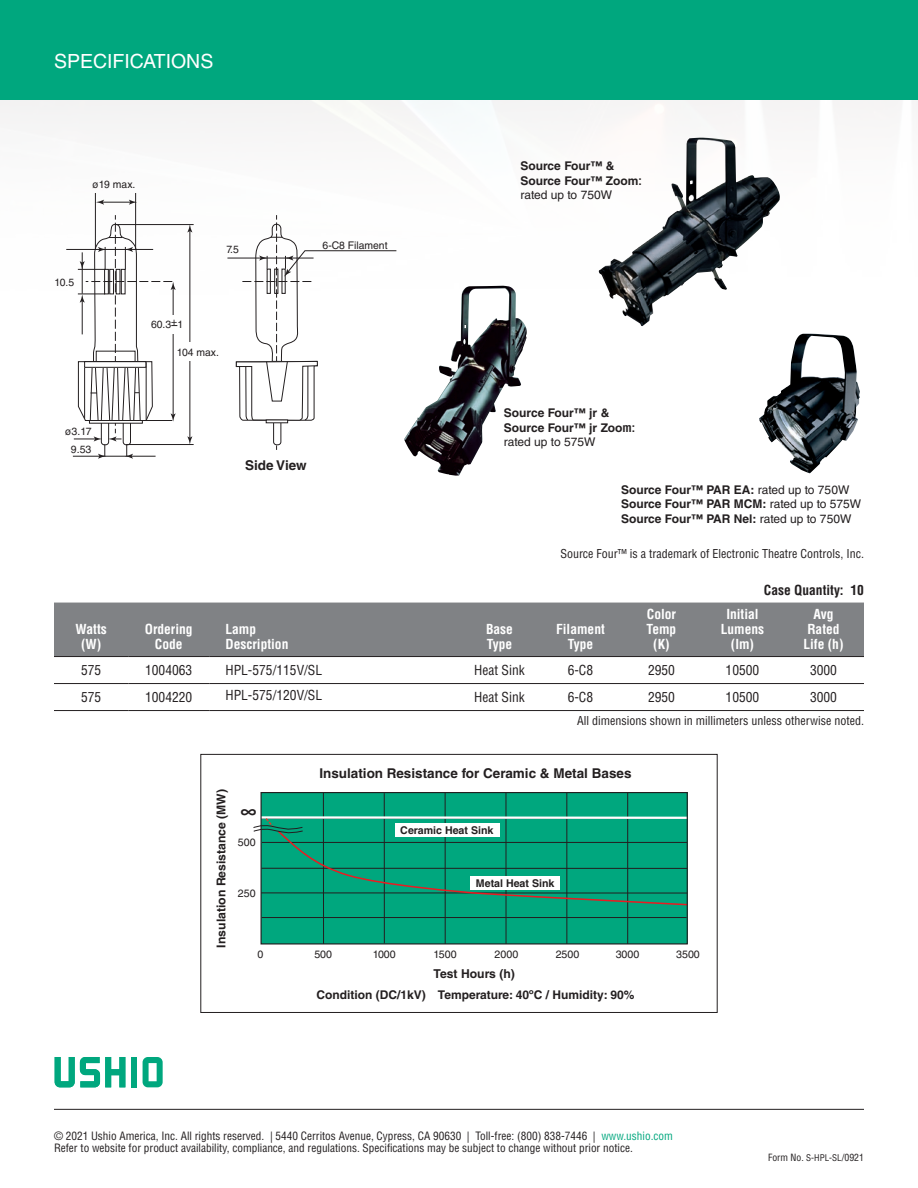
<style>
.page{position:relative;width:918px;height:1188px;background:#fff}
.page>*{position:absolute;margin:0;border:0;box-sizing:border-box;transform-origin:0 0}
.t1{font:19.5px "Helvetica LT Std";color:#fff}
.t2{font:18.3px "Helvetica LT Std";color:#231f20;scale:1.17 1}
.t3{font:condensed 13.5px "Helvetica LT Std";color:#231f20}
.t4{font:700 condensed 13.5px "Helvetica LT Std";color:#fff}
.t5{font:700 13.5px "Helvetica LT Std";color:#231f20}
.t6{font:700 condensed 13.5px "Helvetica LT Std";color:#231f20}
.t7{font:700 12.3px "Helvetica LT Std";color:#231f20}
.t8{font:700 12.15px "Helvetica LT Std";color:#231f20}
.t9{font:700 12px/14.4px "Helvetica LT Std";color:#231f20}
.t10{font:condensed 12px "Helvetica LT Std";color:#231f20}
.t11{font:12px "Helvetica LT Std";color:#231f20}
.t12{font:condensed 11.25px/12px "Helvetica LT Std";color:#231f20}
.t13{font:10.65px "Helvetica LT Std";color:#231f20}
.t14{font:700 10.65px "Helvetica LT Std";color:#231f20}
.t15{font:10.5px "Helvetica LT Std";color:#231f20}
.t16{font:condensed 9.75px "Helvetica LT Std";color:#231f20}
.s1{font-stretch:condensed}
.s2{font-weight:400}
.s3{color:#00a77e}
.s4{font-size:9px}
</style>
<div class="page">
<img style="left:0;top:100px;width:918px;height:374px">
<hr style="left:101px;top:202px;width:31px;height:1px;background:#231f20">
<svg style="left:96px;top:200px;width:8px;height:5px"></svg>
<svg style="left:129px;top:200px;width:8px;height:5px"></svg>
<hr style="left:66px;top:249px;width:35px;height:1px;background:#231f20">
<hr style="left:227px;top:258px;width:35px;height:1px;background:#231f20">
<hr style="left:190px;top:230px;width:1px;height:209px;background:#231f20">
<svg style="left:187px;top:225px;width:5px;height:7px"></svg>
<svg style="left:187px;top:436px;width:5px;height:8px"></svg>
<hr style="left:126px;top:444px;width:68px;height:1px;background:#231f20">
<hr style="left:115px;top:224px;width:79px;height:1px;background:#231f20">
<hr style="left:95px;top:193px;width:1px;height:56px;background:#231f20">
<hr style="left:135px;top:193px;width:1px;height:56px;background:#231f20">
<svg style="left:236px;top:215px;width:161px;height:245px"></svg>
<div style="left:162px;top:316px;width:20px;height:18px;background:#fff"></div>
<div style="left:180px;top:343px;width:20px;height:18px;background:#fff"></div>
<svg style="left:73px;top:215px;width:104px;height:244px"></svg>
<img style="left:759px;top:334px;width:101px;height:139px">
<img style="left:599px;top:138px;width:91px;height:188px">
<img style="left:404px;top:286px;width:123px;height:190px">
<hr style="left:54px;top:1109px;width:810px;height:1px;background:#231f20">
<svg style="left:143px;top:1057px;width:20px;height:30px"></svg>
<div style="left:131px;top:1057px;width:6px;height:30px;background:#00a77e"></div>
<svg style="left:55px;top:1057px;width:70px;height:30px"></svg>
<div style="left:54px;top:603px;width:810px;height:53px;background:#808285"></div>
<hr style="left:54px;top:683px;width:74px;height:1px;background:#231f20">
<hr style="left:128px;top:683px;width:81px;height:1px;background:#231f20">
<hr style="left:209px;top:683px;width:250px;height:1px;background:#231f20">
<hr style="left:459px;top:683px;width:81px;height:1px;background:#231f20">
<hr style="left:540px;top:683px;width:81px;height:1px;background:#231f20">
<hr style="left:621px;top:683px;width:81px;height:1px;background:#231f20">
<hr style="left:702px;top:683px;width:81px;height:1px;background:#231f20">
<hr style="left:783px;top:683px;width:81px;height:1px;background:#231f20">
<hr style="left:54px;top:710px;width:74px;height:1px;background:#231f20">
<hr style="left:128px;top:710px;width:81px;height:1px;background:#231f20">
<hr style="left:209px;top:710px;width:250px;height:1px;background:#231f20">
<hr style="left:459px;top:710px;width:81px;height:1px;background:#231f20">
<hr style="left:540px;top:710px;width:81px;height:1px;background:#231f20">
<hr style="left:621px;top:710px;width:81px;height:1px;background:#231f20">
<hr style="left:702px;top:710px;width:81px;height:1px;background:#231f20">
<hr style="left:783px;top:710px;width:81px;height:1px;background:#231f20">
<hr style="left:54px;top:656px;width:74px;height:1px;background:#231f20">
<hr style="left:128px;top:656px;width:81px;height:1px;background:#231f20">
<hr style="left:209px;top:656px;width:250px;height:1px;background:#231f20">
<hr style="left:459px;top:656px;width:81px;height:1px;background:#231f20">
<hr style="left:540px;top:656px;width:81px;height:1px;background:#231f20">
<hr style="left:621px;top:656px;width:81px;height:1px;background:#231f20">
<hr style="left:702px;top:656px;width:81px;height:1px;background:#231f20">
<hr style="left:783px;top:656px;width:81px;height:1px;background:#231f20">
<div style="left:261px;top:793px;width:426px;height:151px;background:#00a77e"></div>
<hr style="left:262px;top:917px;width:425px;height:1px;background:#231f20">
<hr style="left:323px;top:793px;width:1px;height:151px;background:#231f20">
<hr style="left:384px;top:793px;width:1px;height:150px;background:#231f20">
<hr style="left:445px;top:793px;width:1px;height:151px;background:#231f20">
<hr style="left:506px;top:793px;width:1px;height:151px;background:#231f20">
<hr style="left:566px;top:793px;width:1px;height:151px;background:#231f20">
<hr style="left:627px;top:793px;width:1px;height:151px;background:#231f20">
<hr style="left:261px;top:816px;width:426px;height:3px;background:#fff">
<svg style="left:253px;top:817px;width:433px;height:89px"></svg>
<div style="left:261px;top:792px;width:427px;height:153px;border:1px solid #231f20"></div>
<div style="left:200px;top:754px;width:518px;height:259px;border:1px solid #231f20"></div>
<div style="left:0;top:0;width:918px;height:100px;background:#00a77e"></div>
<p class="t1" style="left:54px;top:50px;width:161px">SPECIFICATIONS</p>
<p class="t15" style="left:93px;top:178px;width:44px">ø19 max.</p>
<p class="t15" style="left:55px;top:277px;width:21px">10.5</p>
<p class="t15" style="left:226px;top:243px;width:14px">7.5</p>
<p class="t15" style="left:151px;top:318px;width:34px">60.3+1</p>
<p class="t15" style="left:177px;top:346px;width:44px">104 max.</p>
<p class="t15" style="left:323px;top:239px;width:67px">6-C8 Filament</p>
<p class="t15" style="left:65px;top:426px;width:28px">ø3.17</p>
<p class="t15" style="left:71px;top:443px;width:22px">9.53</p>
<p class="t5" style="left:245px;top:457px;width:63px">Side View</p>
<p class="t4" style="left:75px;top:621px;width:33px">Watts</p>
<p class="t4" style="left:81px;top:636px;width:22px">(W)</p>
<p class="t4" style="left:145px;top:621px;width:49px">Ordering</p>
<p class="t4" style="left:155px;top:636px;width:29px">Code</p>
<p class="t4" style="left:225px;top:621px;width:32px">Lamp</p>
<p class="t4" style="left:225px;top:636px;width:64px">Description</p>
<p class="t9" style="left:521px;top:159px;width:123px">Source Four™ &amp;<br>Source Four™ Zoom<span class="s1">:</span></p>
<p class="t11" style="left:521px;top:188px;width:93px">rated up to 750W</p>
<p class="t9" style="left:504px;top:406px;width:133px">Source Four™ jr &amp;<br>Source Four™ jr Zoo<span class="s1">m:</span></p>
<p class="t11" style="left:504px;top:435px;width:93px">rated up to 575W</p>
<p class="t9" style="left:621px;top:482px;width:230px">Source Four™ PAR EA: <span class="s2">rated up to 750W</span></p>
<p class="t9" style="left:621px;top:497px;width:242px">Source Four™ PAR MCM: <span class="s2">rated up to 575W</span></p>
<p class="t9" style="left:621px;top:511px;width:232px">Source Four™ PAR Nel: <span class="s2">rated up to 750W</span></p>
<p class="t10" style="left:560px;top:546px;width:305px">Source Four™ is a trademark of Electronic Theatre Controls, Inc.</p>
<p class="t6" style="left:764px;top:582px;width:102px">Case Quantity: 10</p>
<p class="t4" style="left:486px;top:621px;width:28px">Base</p>
<p class="t4" style="left:487px;top:636px;width:27px">Type</p>
<p class="t4" style="left:556px;top:621px;width:50px">Filament</p>
<p class="t4" style="left:568px;top:636px;width:27px">Type</p>
<p class="t4" style="left:647px;top:606px;width:31px">Color</p>
<p class="t4" style="left:726px;top:606px;width:34px">Initial</p>
<p class="t4" style="left:813px;top:606px;width:22px">Avg</p>
<p class="t4" style="left:647px;top:621px;width:31px">Temp</p>
<p class="t4" style="left:653px;top:636px;width:18px">(K)</p>
<p class="t4" style="left:721px;top:621px;width:45px">Lumens</p>
<p class="t4" style="left:731px;top:636px;width:25px">(lm)</p>
<p class="t4" style="left:807px;top:621px;width:34px">Rated</p>
<p class="t4" style="left:803px;top:636px;width:42px">Life (h)</p>
<p class="t3" style="left:81px;top:662px;width:22px">575</p>
<p class="t3" style="left:145px;top:662px;width:49px">1004063</p>
<p class="t3" style="left:225px;top:662px;width:98px">HPL-575/115V/SL</p>
<p class="t3" style="left:474px;top:662px;width:52px">Heat Sink</p>
<p class="t3" style="left:568px;top:662px;width:27px">6-C8</p>
<p class="t3" style="left:648px;top:662px;width:28px">2950</p>
<p class="t3" style="left:726px;top:662px;width:35px">10500</p>
<p class="t3" style="left:810px;top:662px;width:28px">3000</p>
<p class="t3" style="left:81px;top:689px;width:22px">575</p>
<p class="t3" style="left:145px;top:689px;width:49px">1004220</p>
<p class="t3" style="left:225px;top:687px;width:98px">HPL-575/120V/SL</p>
<p class="t3" style="left:474px;top:689px;width:52px">Heat Sink</p>
<p class="t3" style="left:568px;top:689px;width:27px">6-C8</p>
<p class="t3" style="left:648px;top:689px;width:28px">2950</p>
<p class="t3" style="left:726px;top:689px;width:35px">10500</p>
<p class="t3" style="left:810px;top:689px;width:28px">3000</p>
<p class="t10" style="left:577px;top:713px;width:288px">All dimensions shown in millimeters unless otherwise noted.</p>
<p class="t8" style="left:214px;top:948px;width:160px;rotate:-90deg">Insulation Resistance (MW)</p>
<p class="t2" style="left:240px;top:800px;width:16px">∞</p>
<p class="t13" style="left:238px;top:836px;width:19px">500</p>
<p class="t13" style="left:238px;top:887px;width:19px">250</p>
<p class="t5" style="left:319px;top:765px;width:314px">Insulation Resistance for Ceramic &amp; Metal Bases</p>
<p class="t14" style="left:400px;top:824px;width:95px">Ceramic Heat Sink</p>
<p class="t14" style="left:476px;top:877px;width:80px">Metal Heat Sink</p>
<p class="t13" style="left:258px;top:948px;width:7px">0</p>
<p class="t13" style="left:314px;top:948px;width:19px">500</p>
<p class="t13" style="left:373px;top:948px;width:25px">1000</p>
<p class="t13" style="left:433px;top:948px;width:25px">1500</p>
<p class="t13" style="left:495px;top:948px;width:25px">2000</p>
<p class="t13" style="left:556px;top:948px;width:25px">2500</p>
<p class="t13" style="left:616px;top:948px;width:25px">3000</p>
<p class="t13" style="left:676px;top:948px;width:25px">3500</p>
<p class="t7" style="left:433px;top:966px;width:83px">Test Hours (h)</p>
<p class="t9" style="left:316px;top:987px;width:320px">Condition (DC/1kV) Temperature: 40ºC / Humidity: 90%</p>
<p class="t12" style="left:54px;top:1130px;width:620px">© 2021 Ushio America, Inc. All rights reserved. | 5440 Cerritos Avenue, Cypress, CA 90630 | Toll-free: (800) 838-7446 | <span class="s3">www.ushio.com<br></span>Refer to website for product availability, compliance, and regulations. Specifications may be subject to change without prior notice.</p>
<p class="t16" style="left:768px;top:1152px;width:97px">Form No. <span class="s4">S-HPL-SL</span>/0921</p>
</div>
